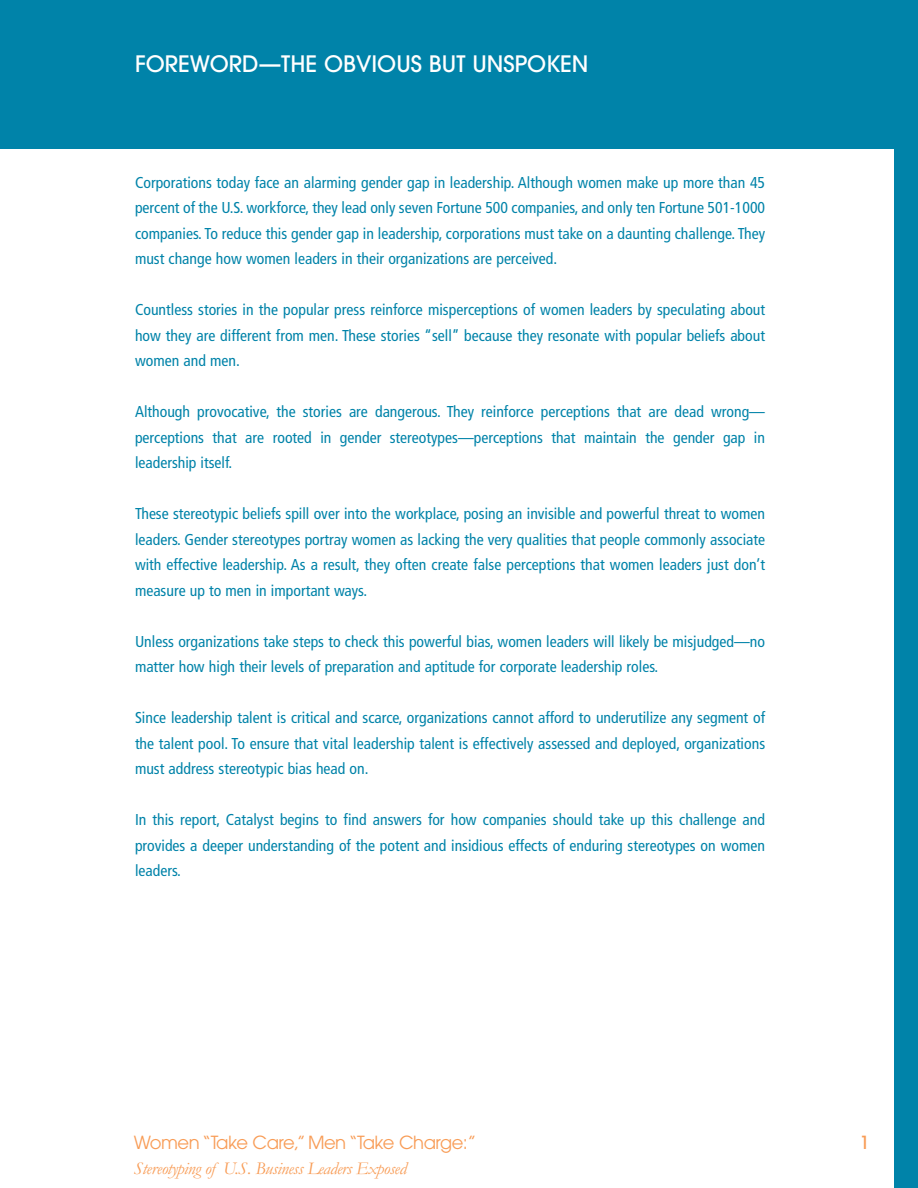
<style>
.page{position:relative;width:918px;height:1188px;background:#fff}
.page>*{position:absolute;margin:0;border:0;box-sizing:border-box;transform-origin:0 0}
.t1{font:500 22.5px "Avant Garde";color:#fff}
.t2{font:italic 18px/25.5px "Garamond";letter-spacing:-.025em;color:#f89c56}
.t3{font:500 18px "Avant Garde";color:#f89c56}
.t4{font:condensed 15.75px/25.5px "Frutiger";color:#0083a9;text-align:justify}
.s1{font-family:"Avant Garde";font-style:normal}
</style>
<div class="page">
<div style="left:0;top:0;width:914px;height:149px;background:#0083a9"></div>
<div style="left:894px;top:0;width:24px;height:1188px;background:#0083a9"></div>
<p class="t1" style="left:135px;top:56px;width:455px">FOREWORD—THE OBVIOUS BUT UNSPOKEN</p>
<p class="t4" style="left:135px;top:171px;width:632px">Corporations today face an alarming gender gap in leadership. Although women make up more than 45 percent of the U.S. workforce, they lead only seven Fortune 500 companies, and only ten Fortune 501-1000 companies. To reduce this gender gap in leadership, corporations must take on a daunting challenge. They must change how women leaders in their organizations are perceived.</p>
<p class="t4" style="left:135px;top:298px;width:632px">Countless stories in the popular press reinforce misperceptions of women leaders by speculating about how they are different from men. These stories “sell” because they resonate with popular beliefs about women and men.</p>
<p class="t4" style="left:135px;top:400px;width:632px">Although provocative, the stories are dangerous. They reinforce perceptions that are dead wrong— perceptions that are rooted in gender stereotypes—perceptions that maintain the gender gap in leadership itself.</p>
<p class="t4" style="left:135px;top:502px;width:632px">These stereotypic beliefs spill over into the workplace, posing an invisible and powerful threat to women leaders. Gender stereotypes portray women as lacking the very qualities that people commonly associate with effective leadership. As a result, they often create false perceptions that women leaders just don’t measure up to men in important ways.</p>
<p class="t4" style="left:135px;top:630px;width:632px">Unless organizations take steps to check this powerful bias, women leaders will likely be misjudged—no matter how high their levels of preparation and aptitude for corporate leadership roles.</p>
<p class="t4" style="left:135px;top:706px;width:632px">Since leadership talent is critical and scarce, organizations cannot afford to underutilize any segment of the talent pool. To ensure that vital leadership talent is effectively assessed and deployed, organizations must address stereotypic bias head on.</p>
<p class="t4" style="left:135px;top:808px;width:632px">In this report, Catalyst begins to find answers for how companies should take up this challenge and provides a deeper understanding of the potent and insidious effects of enduring stereotypes on women leaders.</p>
<p class="t2" style="left:134px;top:1130px;width:344px"><span class="s1">Women “Take Care,” Men “Take Charge:”<br></span>Stereotyping of U.S. Business Leaders Exposed</p>
<p class="t3" style="left:859px;top:1136px;width:11px">1</p>
</div>
